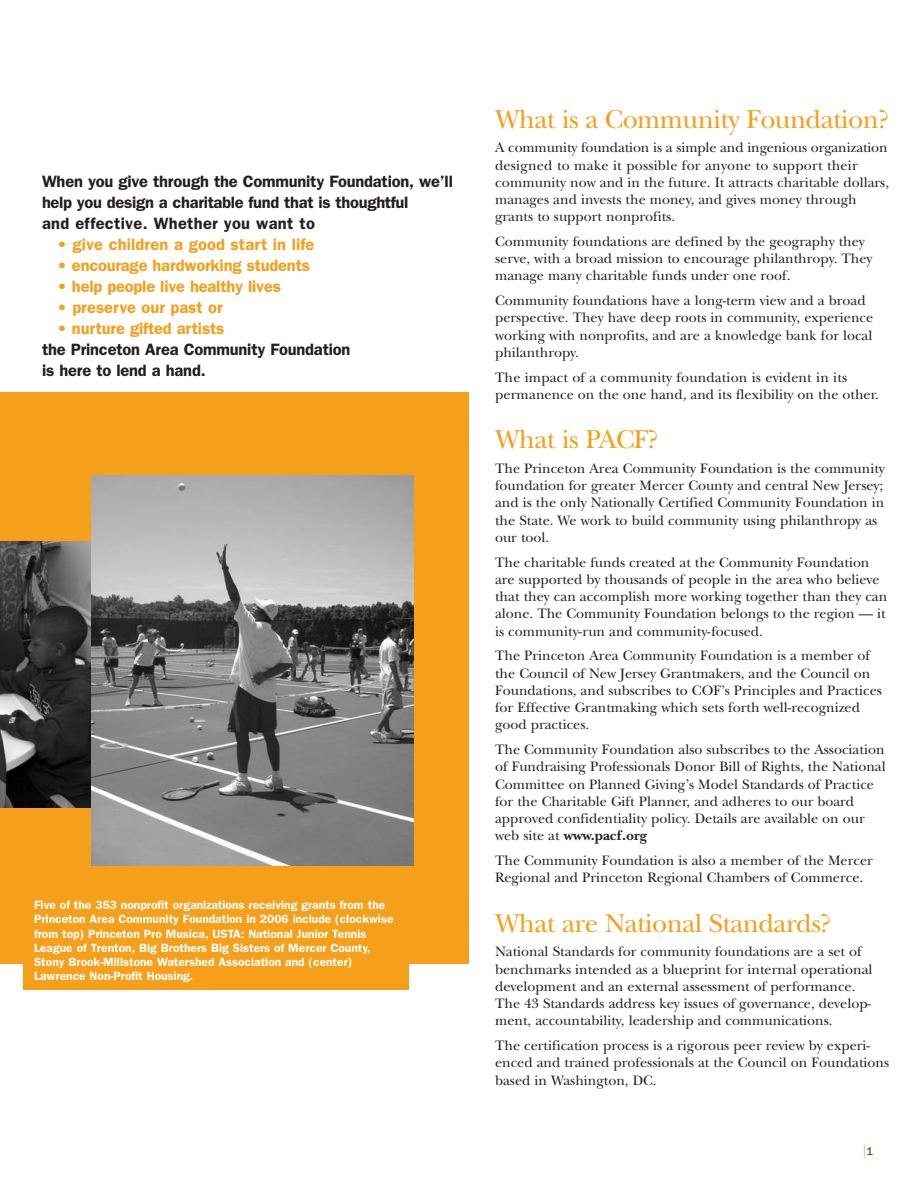
<style>
.page{position:relative;width:918px;height:1188px;background:#fff}
.page>*{position:absolute;margin:0;border:0;box-sizing:border-box;transform-origin:0 0}
.t1{font:27px "New Baskerville";letter-spacing:-.02em;color:#f59f1a}
.t2{font:19.2px "Franklin Gothic";color:#f59f1a;scale:.59 1}
.t3{font:600 16.5px/21px "Franklin Gothic";letter-spacing:-.01em;color:#231f20}
.t4{font:600 16.5px "Franklin Gothic";letter-spacing:-.01em;color:#f59f1a}
.t5{font:14.25px/17.2px "New Baskerville";color:#231f20}
.t6{font:600 12px/14.2px "Franklin Gothic";color:#fff}
.s1{font-weight:700}
</style>
<div class="page">
<div style="left:0;top:393px;width:468px;height:571px;background:#f59f1a"></div>
<img style="left:0;top:542px;width:91px;height:265px">
<div style="left:23px;top:879px;width:386px;height:111px;background:#f59f1a"></div>
<img style="left:91px;top:476px;width:323px;height:390px">
<p class="t3" style="left:42px;top:172px;width:413px">When you give through the Community Foundation, we’ll help you design a charitable fund that is thoughtful<br>and effective. Whether you want to</p>
<p class="t4" style="left:57px;top:238px;width:259px">• give children a good start in life</p>
<p class="t4" style="left:57px;top:259px;width:254px">• encourage hardworking students</p>
<p class="t4" style="left:57px;top:280px;width:225px">• help people live healthy lives</p>
<p class="t4" style="left:57px;top:301px;width:167px">• preserve our past or</p>
<p class="t4" style="left:57px;top:322px;width:169px">• nurture gifted artists</p>
<p class="t3" style="left:42px;top:340px;width:310px">the Princeton Area Community Foundation is here to lend a hand.</p>
<p class="t6" style="left:34px;top:899px;width:361px">Five of the 353 nonprofit organizations receiving grants from the Princeton Area Community Foundation in 2006 include (clockwise from top) Princeton Pro Musica, USTA: National Junior Tennis League of Trenton, Big Brothers Big Sisters of Mercer County, Stony Brook-Millstone Watershed Association and (center)<br>Lawrence Non-Profit Housing.</p>
<h1 class="t1" style="left:495px;top:109px;width:396px">What is a Community Foundation?</h1>
<p class="t5" style="left:495px;top:141px;width:395px">A community foundation is a simple and ingenious organization designed to make it possible for anyone to support their community now and in the future. It attracts charitable dollars, manages and invests the money, and gives money through grants to support nonprofits.</p>
<p class="t5" style="left:495px;top:234px;width:379px">Community foundations are defined by the geography they serve, with a broad mission to encourage philanthropy. They manage many charitable funds under one roof.</p>
<p class="t5" style="left:495px;top:294px;width:380px">Community foundations have a long-term view and a broad perspective. They have deep roots in community, experience working with nonprofits, and are a knowledge bank for local philanthropy.</p>
<p class="t5" style="left:495px;top:370px;width:385px">The impact of a community foundation is evident in its permanence on the one hand, and its flexibility on the other.</p>
<h1 class="t1" style="left:495px;top:430px;width:165px">What is PACF?</h1>
<p class="t5" style="left:495px;top:461px;width:391px">The Princeton Area Community Foundation is the community foundation for greater Mercer County and central New Jersey; and is the only Nationally Certified Community Foundation in the State. We work to build community using philanthropy as our tool.</p>
<p class="t5" style="left:495px;top:555px;width:394px">The charitable funds created at the Community Foundation are supported by thousands of people in the area who believe that they can accomplish more working together than they can alone. The Community Foundation belongs to the region — it is community-run and community-focused.</p>
<p class="t5" style="left:495px;top:649px;width:388px">The Princeton Area Community Foundation is a member of the Council of New Jersey Grantmakers, and the Council on Foundations, and subscribes to COF’s Principles and Practices for Effective Grantmaking which sets forth well-recognized good practices.</p>
<p class="t5" style="left:495px;top:743px;width:392px">The Community Foundation also subscribes to the Association of Fundraising Professionals Donor Bill of Rights, the National Committee on Planned Giving’s Model Standards of Practice for the Charitable Gift Planner, and adheres to our board approved confidentiality policy. Details are available on our web site at <span class="s1">www.pacf.org</span></p>
<p class="t5" style="left:495px;top:854px;width:379px">The Community Foundation is also a member of the Mercer<br>Regional and Princeton Regional Chambers of Commerce.</p>
<h1 class="t1" style="left:495px;top:913px;width:338px">What are National Standards?</h1>
<p class="t5" style="left:495px;top:945px;width:379px">National Standards for community foundations are a set of benchmarks intended as a blueprint for internal operational development and an external assessment of performance.<br>The 43 Standards address key issues of governance, develop&shy;ment, accountability, leadership and communications.</p>
<p class="t5" style="left:495px;top:1039px;width:396px">The certification process is a rigorous peer review by experi&shy;enced and trained professionals at the Council on Foundations based in Washington, DC.</p>
<h2 class="t2" style="left:863px;top:1144px;width:19px">|<sup>1</sup></h2>
</div>
